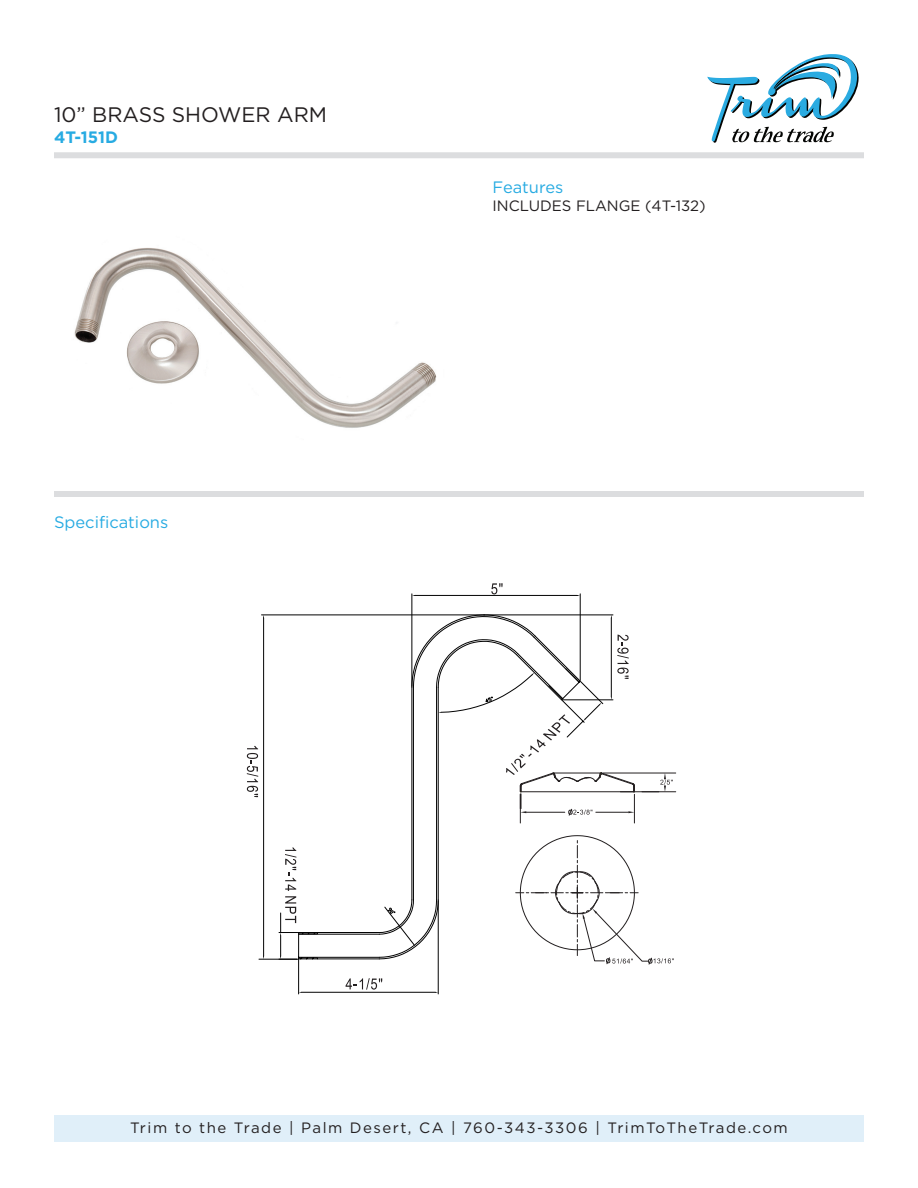
<style>
.page{position:relative;width:918px;height:1188px;background:#fff}
.page>*{position:absolute;margin:0;border:0;box-sizing:border-box;transform-origin:0 0}
.t1{font:21px "Gotham HTF";color:#231f20}
.t2{font:16.5px "Gotham HTF";color:#27abe2}
.t3{font:700 16.5px "Gotham HTF";color:#27abe2}
.t4{font:15px "Gotham HTF";letter-spacing:.1em;color:#231f20}
.t5{font:15px "Gotham HTF";color:#231f20}
</style>
<div class="page">
<div style="left:54px;top:1115px;width:810px;height:27px;background:#e0eff9"></div>
<svg style="left:707px;top:54px;width:152px;height:89px"></svg>
<div style="left:54px;top:152px;width:810px;height:6px;background:#dcdddf"></div>
<hr style="left:620px;top:791px;width:56px;height:1px;background:#231f20">
<hr style="left:603px;top:773px;width:73px;height:1px;background:#231f20">
<svg style="left:642px;top:773px;width:31px;height:19px"></svg>
<svg style="left:581px;top:835px;width:93px;height:130px"></svg>
<svg style="left:318px;top:636px;width:263px;height:323px"></svg>
<hr style="left:299px;top:932px;width:78px;height:1px;background:#030303">
<hr style="left:299px;top:934px;width:80px;height:1px;background:#030303">
<hr style="left:580px;top:594px;width:1px;height:86px;background:#030303">
<hr style="left:412px;top:594px;width:1px;height:92px;background:#030303">
<hr style="left:415px;top:595px;width:162px;height:1px;background:#030303">
<hr style="left:298px;top:958px;width:1px;height:36px;background:#030303">
<hr style="left:438px;top:901px;width:1px;height:93px;background:#030303">
<hr style="left:302px;top:992px;width:133px;height:1px;background:#030303">
<hr style="left:262px;top:615px;width:222px;height:1px;background:#030303">
<hr style="left:259px;top:959px;width:38px;height:1px;background:#030303">
<hr style="left:263px;top:618px;width:1px;height:338px;background:#030303">
<svg style="left:279px;top:848px;width:39px;height:112px"></svg>
<svg style="left:247px;top:746px;width:11px;height:51px"></svg>
<svg style="left:346px;top:978px;width:36px;height:12px"></svg>
<svg style="left:491px;top:583px;width:12px;height:11px"></svg>
<svg style="left:412px;top:615px;width:223px;height:208px"></svg>
<svg style="left:377px;top:900px;width:62px;height:59px"></svg>
<div style="left:54px;top:491px;width:810px;height:6px;background:#dcdddf"></div>
<img style="left:74px;top:248px;width:363px;height:180px">
<h1 class="t1" style="left:54px;top:103px;width:275px">10” BRASS SHOWER ARM</h1>
<p class="t3" style="left:54px;top:127px;width:66px">4T-151D</p>
<p class="t2" style="left:54px;top:513px;width:116px">Specifications</p>
<p class="t2" style="left:492px;top:178px;width:72px">Features</p>
<p class="t5" style="left:492px;top:198px;width:215px">INCLUDES FLANGE (4T-132)</p>
<p class="t4" style="left:130px;top:1120px;width:659px">Trim to the Trade | Palm Desert, CA | 760-343-3306 | TrimToTheTrade.com</p>
</div>
